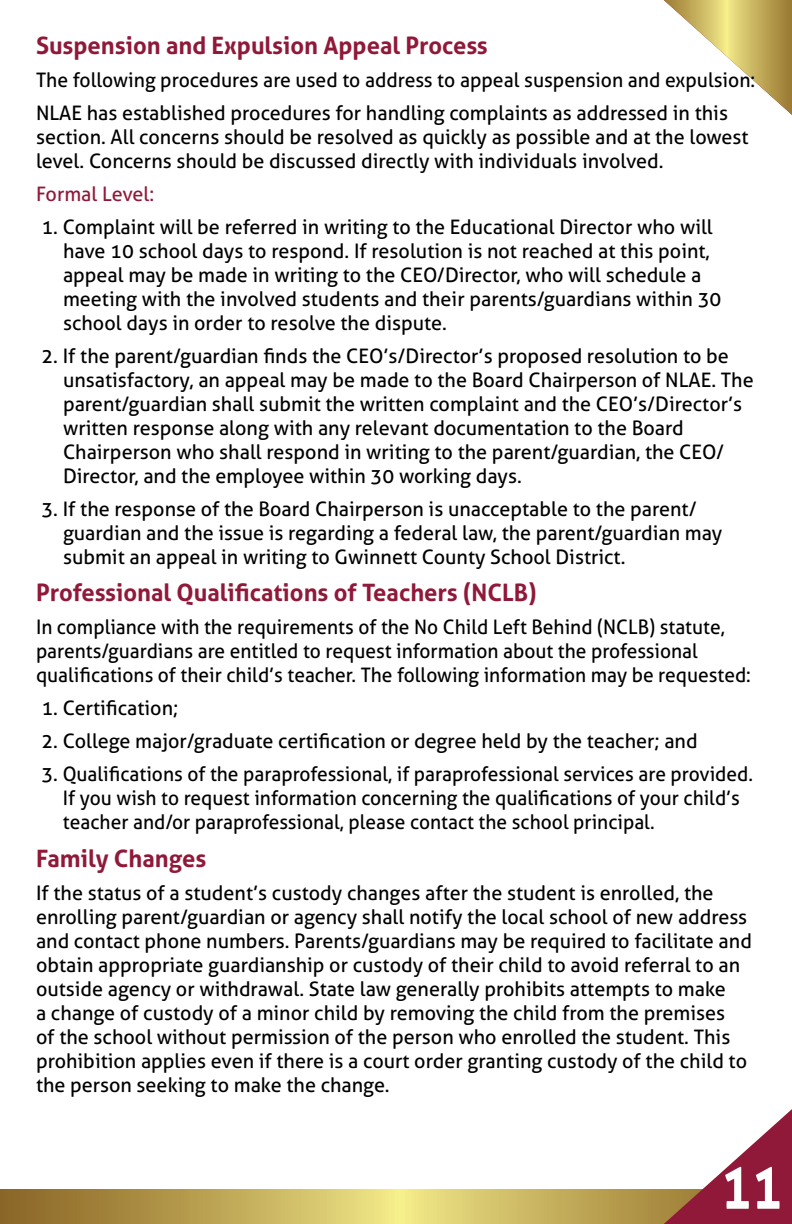
<style>
.page{position:relative;width:792px;height:1224px;background:#fff}
.page>*{position:absolute;margin:0;border:0;box-sizing:border-box;transform-origin:0 0}
.t1{font:700 64px "Aller";color:#fff;scale:.8 1}
.t2{font:700 24px "Aller";color:#901939}
.t3{font:20px/24px "Aller";color:#000}
.t4{font:20px/24px "Aller";color:#000;scale:.96 1}
.t5{font:20px "Aller";color:#901939}
</style>
<div class="page">
<svg style="left:0;top:1190px;width:644px;height:34px;background:#c2ac5a"></svg>
<svg style="left:644px;top:1109px;width:148px;height:115px"></svg>
<svg style="left:664px;top:0;width:128px;height:115px"></svg>
<p class="t2" style="left:36px;top:30px;width:453px">Suspension and Expulsion Appeal Process</p>
<p class="t3" style="left:36px;top:63px;width:721px;line-height:33px">The following procedures are used to address to appeal suspension and expulsion:<br>NLAE has established procedures for handling complaints as addressed in this</p>
<p class="t3" style="left:36px;top:125px;width:714px">section. All concerns should be resolved as quickly as possible and at the lowest level. Concerns should be discussed directly with individuals involved.</p>
<p class="t5" style="left:36px;top:181px;width:120px">Formal Level:</p>
<p class="t3" style="left:63px;top:215px;width:660px;text-indent:-22px">1. Complaint will be referred in writing to the Educational Director who will have 10 school days to respond. If resolution is not reached at this point, appeal may be made in writing to the CEO/Director, who will schedule a meeting with the involved students and their parents/guardians within 30 school days in order to resolve the dispute.</p>
<p class="t3" style="left:63px;top:344px;width:692px;text-indent:-22px">2. If the parent/guardian finds the CEO’s/Director’s proposed resolution to be unsatisfactory, an appeal may be made to the Board Chairperson of NLAE. The parent/guardian shall submit the written complaint and the CEO’s/Director’s written response along with any relevant documentation to the Board Chairperson who shall respond in writing to the parent/guardian, the CEO/ Director, and the employee within 30 working days.</p>
<p class="t3" style="left:63px;top:497px;width:661px;text-indent:-22px">3. If the response of the Board Chairperson is unacceptable to the parent/ guardian and the issue is regarding a federal law, the parent/guardian may submit an appeal in writing to Gwinnett County School District.</p>
<p class="t2" style="left:36px;top:578px;width:502px">Professional Qualifications of Teachers (NCLB)</p>
<p class="t4" style="left:36px;top:615px;width:746px">In compliance with the requirements of the No Child Left Behind (NCLB) statute, parents/guardians are entitled to request information about the professional qualifications of their child’s teacher. The following information may be requested:</p>
<p class="t3" style="left:41px;top:696px;width:138px">1. Certification;</p>
<p class="t3" style="left:41px;top:729px;width:658px">2. College major/graduate certification or degree held by the teacher; and</p>
<p class="t3" style="left:63px;top:762px;width:692px;text-indent:-22px">3. Qualifications of the paraprofessional, if paraprofessional services are provided.<br>If you wish to request information concerning the qualifications of your child’s teacher and/or paraprofessional, please contact the school principal.</p>
<p class="t2" style="left:36px;top:844px;width:172px">Family Changes</p>
<p class="t3" style="left:36px;top:881px;width:717px">If the status of a student’s custody changes after the student is enrolled, the enrolling parent/guardian or agency shall notify the local school of new address and contact phone numbers. Parents/guardians may be required to facilitate and obtain appropriate guardianship or custody of their child to avoid referral to an outside agency or withdrawal. State law generally prohibits attempts to make<br>a change of custody of a minor child by removing the child from the premises<br>of the school without permission of the person who enrolled the student. This prohibition applies even if there is a court order granting custody of the child to the person seeking to make the change.</p>
<h1 class="t1" style="left:721px;top:1147px;width:78px">11</h1>
</div>
